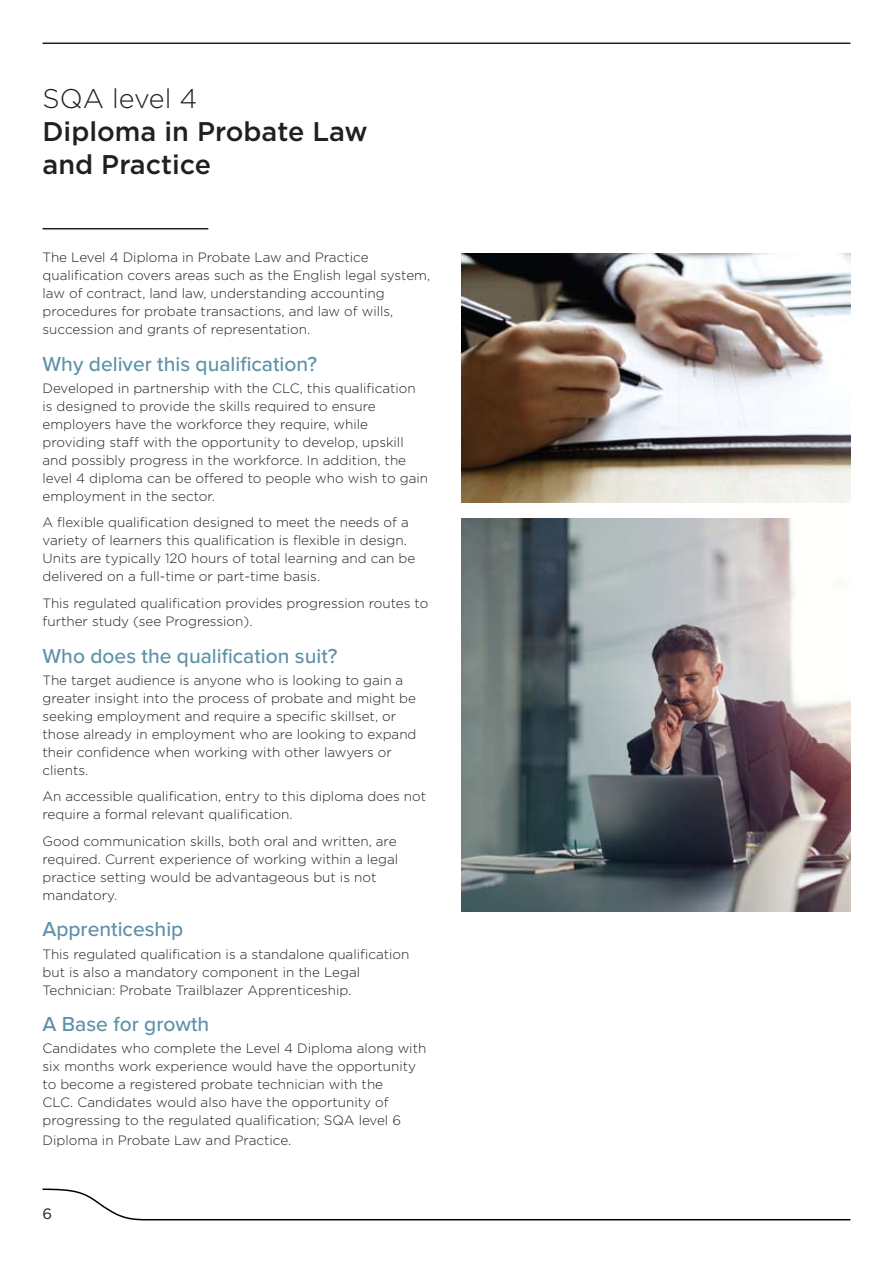
<style>
.page{position:relative;width:893px;height:1263px;background:#fff}
.page>*{position:absolute;margin:0;border:0;box-sizing:border-box;transform-origin:0 0}
.t1{font:500 27px/33px "Gotham";color:#231f20}
.t2{font:300 27px "Gotham";color:#231f20}
.t3{font:500 21px "Proxima Nova";color:#5e91a8}
.t4{font:15px "Gotham";color:#231f20}
.t5{font:300 13.5px/18px "Gotham";color:#231f20}
</style>
<div class="page">
<svg style="left:42px;top:1188px;width:809px;height:33px"></svg>
<hr style="left:43px;top:43px;width:807px;height:1px;background:#231f20">
<img style="left:461px;top:519px;width:389px;height:392px">
<img style="left:461px;top:254px;width:389px;height:248px">
<hr style="left:43px;top:228px;width:165px;height:1px;background:#231f20">
<h1 class="t2" style="left:43px;top:83px;width:156px">SQA level 4</h1>
<h1 class="t1" style="left:43px;top:114px;width:327px">Diploma in Probate Law and Practice</h1>
<p class="t5" style="left:43px;top:248px;width:389px">The Level 4 Diploma in Probate Law and Practice qualification covers areas such as the English legal system, law of contract, land law, understanding accounting procedures for probate transactions, and law of wills, succession and grants of representation.</p>
<h2 class="t3" style="left:43px;top:352px;width:276px">Why deliver this qualification?</h2>
<p class="t5" style="left:43px;top:379px;width:387px">Developed in partnership with the CLC, this qualification is designed to provide the skills required to ensure employers have the workforce they require, while providing staff with the opportunity to develop, upskill and possibly progress in the workforce. In addition, the level 4 diploma can be offered to people who wish to gain employment in the sector.</p>
<p class="t5" style="left:43px;top:513px;width:374px">A flexible qualification designed to meet the needs of a variety of learners this qualification is flexible in design.<br>Units are typically 120 hours of total learning and can be delivered on a full-time or part-time basis.</p>
<p class="t5" style="left:43px;top:594px;width:387px">This regulated qualification provides progression routes to further study (see Progression).</p>
<h2 class="t3" style="left:43px;top:643px;width:296px">Who does the qualification suit?</h2>
<p class="t5" style="left:43px;top:671px;width:376px">The target audience is anyone who is looking to gain a greater insight into the process of probate and might be seeking employment and require a specific skillset, or those already in employment who are looking to expand their confidence when working with other lawyers or clients.</p>
<p class="t5" style="left:43px;top:787px;width:385px">An accessible qualification, entry to this diploma does not require a formal relevant qualification.</p>
<p class="t5" style="left:43px;top:832px;width:357px">Good communication skills, both oral and written, are required. Current experience of working within a legal practice setting would be advantageous but is not mandatory.</p>
<h2 class="t3" style="left:43px;top:917px;width:142px">Apprenticeship</h2>
<p class="t5" style="left:43px;top:944px;width:368px">This regulated qualification is a standalone qualification but is also a mandatory component in the Legal<br>Technician: Probate Trailblazer Apprenticeship.</p>
<h2 class="t3" style="left:43px;top:1012px;width:168px">A Base for growth</h2>
<p class="t5" style="left:43px;top:1039px;width:385px">Candidates who complete the Level 4 Diploma along with six months work experience would have the opportunity to become a registered probate technician with the<br>CLC. Candidates would also have the opportunity of progressing to the regulated qualification; SQA level 6</p>
<p class="t5" style="left:43px;top:1131px;width:250px">Diploma in Probate Law and Practice.</p>
<p class="t4" style="left:43px;top:1206px;width:11px">6</p>
</div>
